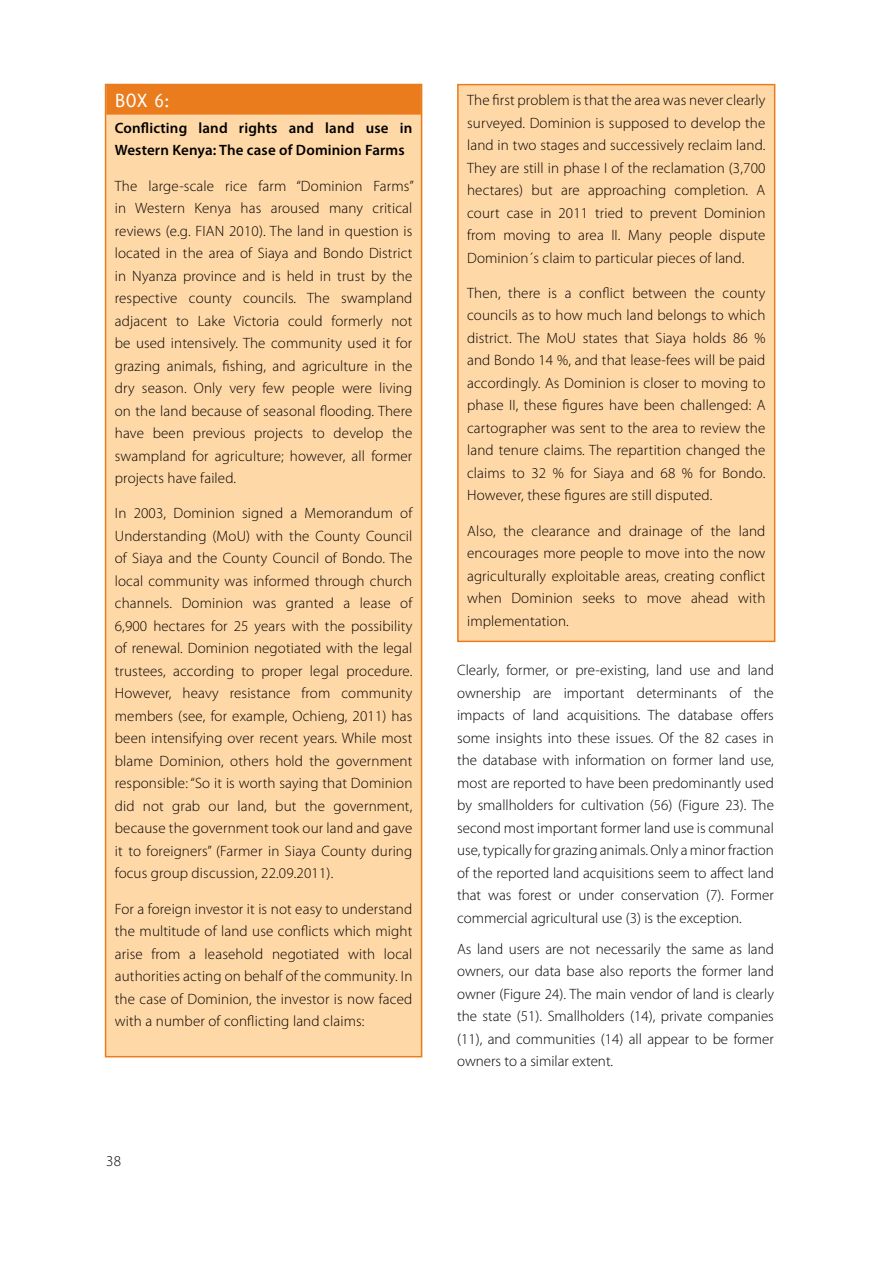
<style>
.page{position:relative;width:893px;height:1263px;background:#fff}
.page>*{position:absolute;margin:0;border:0;box-sizing:border-box;transform-origin:0 0}
.t1{font:21px "Delicious Small Caps";color:#fff}
.t2{font:300 15px/22.5px "Myriad Pro";letter-spacing:.01em;color:#000;text-align:justify}
.t3{font:600 15px/22.5px "Myriad Pro";letter-spacing:.01em;color:#000}
</style>
<div class="page">
<div style="left:106px;top:85px;width:316px;height:972px;background:#ffd8a7"></div>
<div style="left:106px;top:85px;width:315px;height:30px;background:#ea7c1e"></div>
<div style="left:105px;top:84px;width:317px;height:973px;border:2px solid #ea7c1e"></div>
<div style="left:458px;top:85px;width:317px;height:556px;background:#ffd8a7"></div>
<div style="left:457px;top:84px;width:318px;height:558px;border:2px solid #ea7c1e"></div>
<h1 class="t1" style="left:115px;top:89px;width:56px">Box 6:</h1>
<p class="t3" style="left:115px;top:116px;width:299px">Conflicting land rights and land use in<br>Western Kenya: The case of Dominion Farms</p>
<p class="t2" style="left:115px;top:174px;width:300px">The large-scale rice farm “Dominion Farms” in Western Kenya has aroused many critical reviews (e.g. FIAN 2010). The land in question is located in the area of Siaya and Bondo District in Nyanza province and is held in trust by the respective county councils. The swampland adjacent to Lake Victoria could formerly not be used intensively. The community used it for grazing animals, fishing, and agriculture in the dry season. Only very few people were living on the land because of seasonal flooding. There have been previous projects to develop the swampland for agriculture; however, all former projects have failed.</p>
<p class="t2" style="left:115px;top:502px;width:299px">In 2003, Dominion signed a Memorandum of Understanding (MoU) with the County Council of Siaya and the County Council of Bondo. The local community was informed through church channels. Dominion was granted a lease of 6,900 hectares for 25 years with the possibility of renewal. Dominion negotiated with the legal trustees, according to proper legal procedure.<br>However, heavy resistance from community members (see, for example, Ochieng, 2011) has been intensifying over recent years. While most blame Dominion, others hold the government responsible: “So it is worth saying that Dominion did not grab our land, but the government, because the government took our land and gave it to foreigners” (Farmer in Siaya County during focus group discussion, 22.09.2011).</p>
<p class="t2" style="left:115px;top:897px;width:299px">For a foreign investor it is not easy to understand the multitude of land use conflicts which might arise from a leasehold negotiated with local authorities acting on behalf of the community. In the case of Dominion, the investor is now faced with a number of conflicting land claims:</p>
<p class="t2" style="left:106px;top:1149px;width:16px">38</p>
<p class="t2" style="left:467px;top:89px;width:300px">The first problem is that the area was never clearly surveyed. Dominion is supposed to develop the land in two stages and successively reclaim land.<br>They are still in phase I of the reclamation (3,700 hectares) but are approaching completion. A court case in 2011 tried to prevent Dominion from moving to area II. Many people dispute Dominion´s claim to particular pieces of land.</p>
<p class="t2" style="left:467px;top:281px;width:300px">Then, there is a conflict between the county councils as to how much land belongs to which district. The MoU states that Siaya holds 86 % and Bondo 14 %, and that lease-fees will be paid accordingly. As Dominion is closer to moving to phase II, these figures have been challenged: A cartographer was sent to the area to review the land tenure claims. The repartition changed the claims to 32 % for Siaya and 68 % for Bondo.<br>However, these figures are still disputed.</p>
<p class="t2" style="left:467px;top:519px;width:300px">Also, the clearance and drainage of the land encourages more people to move into the now agriculturally exploitable areas, creating conflict when Dominion seeks to move ahead with implementation.</p>
<p class="t2" style="left:457px;top:659px;width:318px">Clearly, former, or pre-existing, land use and land ownership are important determinants of the impacts of land acquisitions. The database offers some insights into these issues. Of the 82 cases in the database with information on former land use, most are reported to have been predominantly used by smallholders for cultivation (56) (Figure 23). The second most important former land use is communal use, typically for grazing animals. Only a minor fraction of the reported land acquisitions seem to affect land that was forest or under conservation (7). Former commercial agricultural use (3) is the exception.</p>
<p class="t2" style="left:457px;top:937px;width:318px">As land users are not necessarily the same as land owners, our data base also reports the former land owner (Figure 24). The main vendor of land is clearly the state (51). Smallholders (14), private companies (11), and communities (14) all appear to be former owners to a similar extent.</p>
</div>
